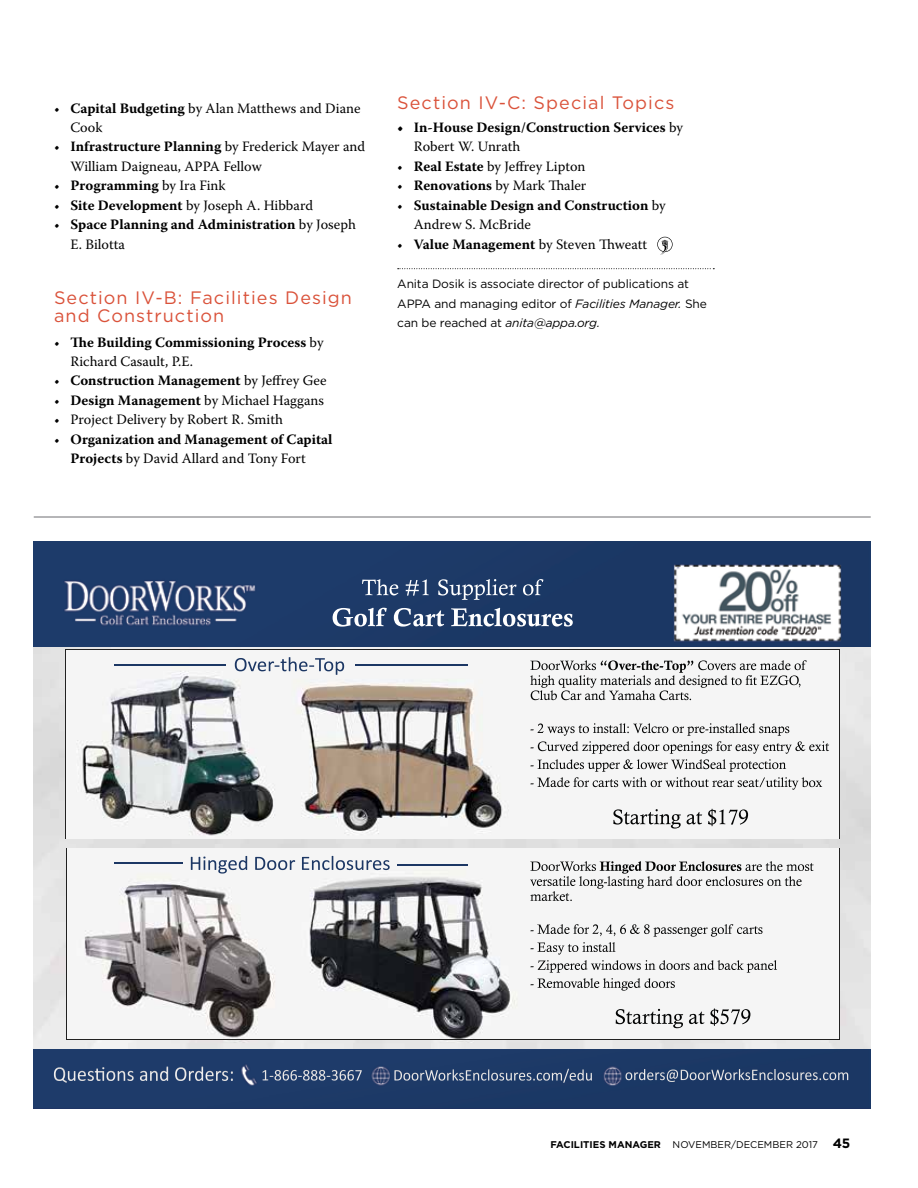
<style>
.page{position:relative;width:918px;height:1188px;background:#fff}
.page>*{position:absolute;margin:0;border:0;box-sizing:border-box;transform-origin:0 0}
.t1{font:18px/18.3px "Gotham";letter-spacing:.06em;color:#da523a}
.t2{font:700 14.25px/19.5px "Warnock Pro";color:#000}
.t3{font:14.25px/19.5px "Warnock Pro";color:#000}
.t4{font:12px/19.5px "Gotham";letter-spacing:-.01em;color:#000}
.t5{font:9.75px "Gotham";color:#000}
.s1{font-weight:700}
.s2{font-weight:400}
.s3{font-style:italic}
.s4{font-weight:700;font-size:13.5px}
</style>
<div class="page">
<svg style="left:398px;top:268px;width:316px;height:1px"></svg>
<svg style="left:657px;top:237px;width:16px;height:18px"></svg>
<img style="left:34px;top:542px;width:837px;height:508px">
<img style="left:34px;top:1050px;width:837px;height:58px">
<img style="left:66px;top:650px;width:773px;height:188px">
<img style="left:67px;top:849px;width:772px;height:190px">
<img style="left:114px;top:665px;width:111px;height:1px">
<img style="left:355px;top:665px;width:112px;height:1px">
<img style="left:114px;top:862px;width:69px;height:2px">
<img style="left:397px;top:864px;width:70px;height:1px">
<hr style="left:34px;top:517px;width:837px;height:1px;background:#6d6e71">
<p class="t3" style="left:71px;top:98px;width:292px;text-indent:-17px">• <span class="s1">Capital Budgeting</span> by Alan Matthews and Diane<br>Cook</p>
<p class="t3" style="left:71px;top:137px;width:296px;text-indent:-17px">• <span class="s1">Infrastructure Planning</span> by Frederick Mayer and<br>William Daigneau, APPA Fellow</p>
<p class="t2" style="left:54px;top:176px;width:173px"><span class="s2">•</span> Programming <span class="s2">by Ira Fink</span></p>
<p class="t3" style="left:54px;top:195px;width:261px">• <span class="s1">Site Development</span> by Joseph A. Hibbard</p>
<p class="t2" style="left:71px;top:215px;width:287px;text-indent:-17px"><span class="s2">•</span> Space Planning and Administration <span class="s2">by Joseph<br>E. Bilotta</span></p>
<p class="t1" style="left:54px;top:288px;width:300px">Section IV-B: Facilities Design and Construction</p>
<p class="t2" style="left:71px;top:332px;width:255px;text-indent:-17px"><span class="s2">•</span> The Building Commissioning Process <span class="s2">by<br>Richard Casault, P.E.</span></p>
<p class="t2" style="left:54px;top:371px;width:274px"><span class="s2">•</span> Construction Management <span class="s2">by Jeffrey Gee</span></p>
<p class="t3" style="left:54px;top:390px;width:271px">• <span class="s1">Design Management</span> by Michael Haggans</p>
<p class="t3" style="left:54px;top:410px;width:230px">• Project Delivery by Robert R. Smith</p>
<p class="t2" style="left:71px;top:429px;width:264px;text-indent:-17px"><span class="s2">•</span> Organization and Management of Capital<br>Projects <span class="s2">by David Allard and Tony Fort</span></p>
<p class="t1" style="left:397px;top:93px;width:279px">Section IV-C: Special Topics</p>
<p class="t2" style="left:414px;top:117px;width:271px;text-indent:-17px">• In-House Design/Construction Services <span class="s2">by<br>Robert W. Unrath</span></p>
<p class="t3" style="left:397px;top:156px;width:190px">• <span class="s1">Real Estate</span> by Jeffrey Lipton</p>
<p class="t3" style="left:397px;top:176px;width:191px">• <span class="s1">Renovations</span> by Mark Thaler</p>
<p class="t2" style="left:414px;top:195px;width:254px;text-indent:-17px"><span class="s2">•</span> Sustainable Design and Construction <span class="s2">by<br>Andrew S. McBride</span></p>
<p class="t3" style="left:397px;top:234px;width:251px">• <span class="s1">Value Management</span> by Steven Thweatt</p>
<p class="t4" style="left:397px;top:274px;width:311px">Anita Dosik is associate director of publications at<br>APPA and managing editor of <span class="s3">Facilities Manager.</span> She can be reached at <span class="s3">anita@appa.org.</span></p>
<p class="t5" style="left:551px;top:1139px;width:301px"><span class="s1">FACILITIES MANAGER</span> NOVEMBER/DECEMBER 2017 <span class="s4">45</span></p>
</div>
